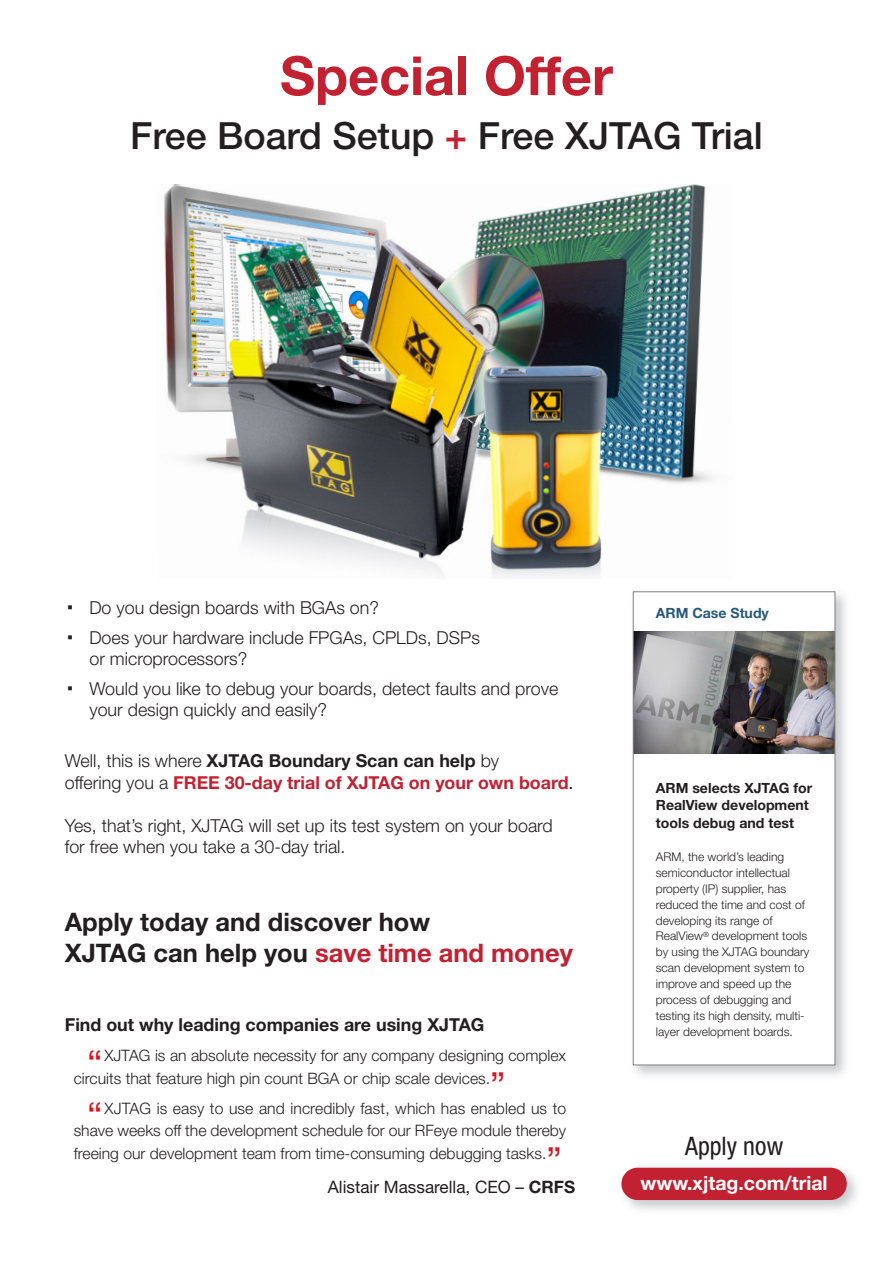
<style>
.page{position:relative;width:893px;height:1263px;background:#fff}
.page>*{position:absolute;margin:0;border:0;box-sizing:border-box;transform-origin:0 0}
.t1{font:700 54px "Helvetica Neue LT";color:#c22131}
.t2{font:500 37.5px "Helvetica Neue";color:#231f20}
.t3{font:36px "Helvetica Neue LT";color:#d5171f}
.t4{font:700 25.5px/30.6px "Helvetica Neue LT";color:#231f20}
.t5{font:condensed 25.5px "Helvetica Neue";color:#231f20}
.t6{font:700 19.5px "Helvetica Neue LT";color:#fff}
.t7{font:300 17.85px/29.8px "Helvetica Neue LT";color:#231f20}
.t8{font:700 17.85px/21.5px "Helvetica Neue LT";color:#c22131}
.t9{font:700 17.85px "Helvetica Neue LT";color:#231f20}
.t10{font:17.1px "Helvetica Neue LT";color:#231f20}
.t11{font:300 15.75px/22.5px "Helvetica Neue LT";color:#231f20}
.t12{font:700 14.1px/17.5px "Helvetica Neue LT";color:#231f20}
.t13{font:700 14.1px "Helvetica Neue LT";color:#285a7b}
.t14{font:300 12px/15.9px "Helvetica Neue LT";color:#231f20}
.s1{color:#c22131}
.s2{font-weight:300;color:#231f20}
.s3{color:#231f20}
.s4{font-weight:400;color:#231f20}
.s5{font-weight:700}
</style>
<div class="page">
<img style="left:164px;top:184px;width:549px;height:393px">
<img style="left:624px;top:1167px;width:233px;height:43px">
<div style="left:621px;top:1168px;width:226px;height:32px;background:#c22131;border-radius:16px"></div>
<img style="left:632px;top:591px;width:214px;height:485px">
<div style="left:633px;top:592px;width:202px;height:473px;background:#fff"></div>
<img style="left:635px;top:632px;width:198px;height:121px">
<div style="left:633px;top:592px;width:202px;height:473px;border:1px solid #808080"></div>
<h1 class="t1" style="left:280px;top:42px;width:334px">Special Offer</h1>
<h2 class="t2" style="left:130px;top:113px;width:634px">Free Board Setup <span class="s1">+</span> Free XJTAG Trial</h2>
<p class="t7" style="left:89px;top:592px;width:392px">Do you design boards with BGAs on?<br>Does your hardware include FPGAs, CPLDs, DSPs</p>
<p class="t7" style="left:89px;top:643px;width:470px">or microprocessors?<br>Would you like to debug your boards, detect faults and prove</p>
<p class="t7" style="left:89px;top:694px;width:239px">your design quickly and easily?</p>
<p class="t8" style="left:65px;top:750px;width:510px"><span class="s2">Well, this is where</span> <span class="s3">XJTAG Boundary Scan can help</span> <span class="s2">by<br>offering you a</span> FREE 30-day trial of XJTAG on your own board<span class="s4">.</span></p>
<p class="t7" style="left:65px;top:814px;width:490px;line-height:21.6px">Yes, that’s right, XJTAG will set up its test system on your board for free when you take a 30-day trial.</p>
<h3 class="t4" style="left:65px;top:906px;width:510px">Apply today and discover how<br>XJTAG can help you <span class="s1">save time and money</span></h3>
<p class="t9" style="left:65px;top:1014px;width:421px">Find out why leading companies are using XJTAG</p>
<h3 class="t3" style="left:87px;top:1041px;width:17px">“</h3>
<p class="t11" style="left:74px;top:1044px;width:494px;text-indent:31px">XJTAG is an absolute necessity for any company designing complex circuits that feature high pin count BGA or chip scale devices.</p>
<h3 class="t3" style="left:490px;top:1064px;width:17px">”</h3>
<p class="t11" style="left:74px;top:1097px;width:494px;text-align:justify;text-indent:31px">XJTAG is easy to use and incredibly fast, which has enabled us to shave weeks off the development schedule for our RFeye module thereby freeing our development team from time-consuming debugging tasks.</p>
<h3 class="t3" style="left:87px;top:1094px;width:17px">“</h3>
<h3 class="t3" style="left:546px;top:1139px;width:17px">”</h3>
<p class="t10" style="left:328px;top:1176px;width:249px">Alistair Massarella, CEO – <span class="s5">CRFS</span></p>
<p class="t13" style="left:656px;top:604px;width:115px">ARM Case Study</p>
<p class="t12" style="left:656px;top:779px;width:158px">ARM selects XJTAG for<br>RealView development tools debug and test</p>
<p class="t14" style="left:656px;top:848px;width:155px">ARM, the world’s leading semiconductor intellectual property (IP) supplier, has reduced the time and cost of developing its range of<br>RealView<sup>®</sup> development tools by using the XJTAG boundary scan development system to improve and speed up the process of debugging and testing its high density, multi&shy;layer development boards.</p>
<h3 class="t5" style="left:685px;top:1131px;width:100px">Apply now</h3>
<p class="t6" style="left:641px;top:1171px;width:188px">www.xjtag.com/trial</p>
</div>
